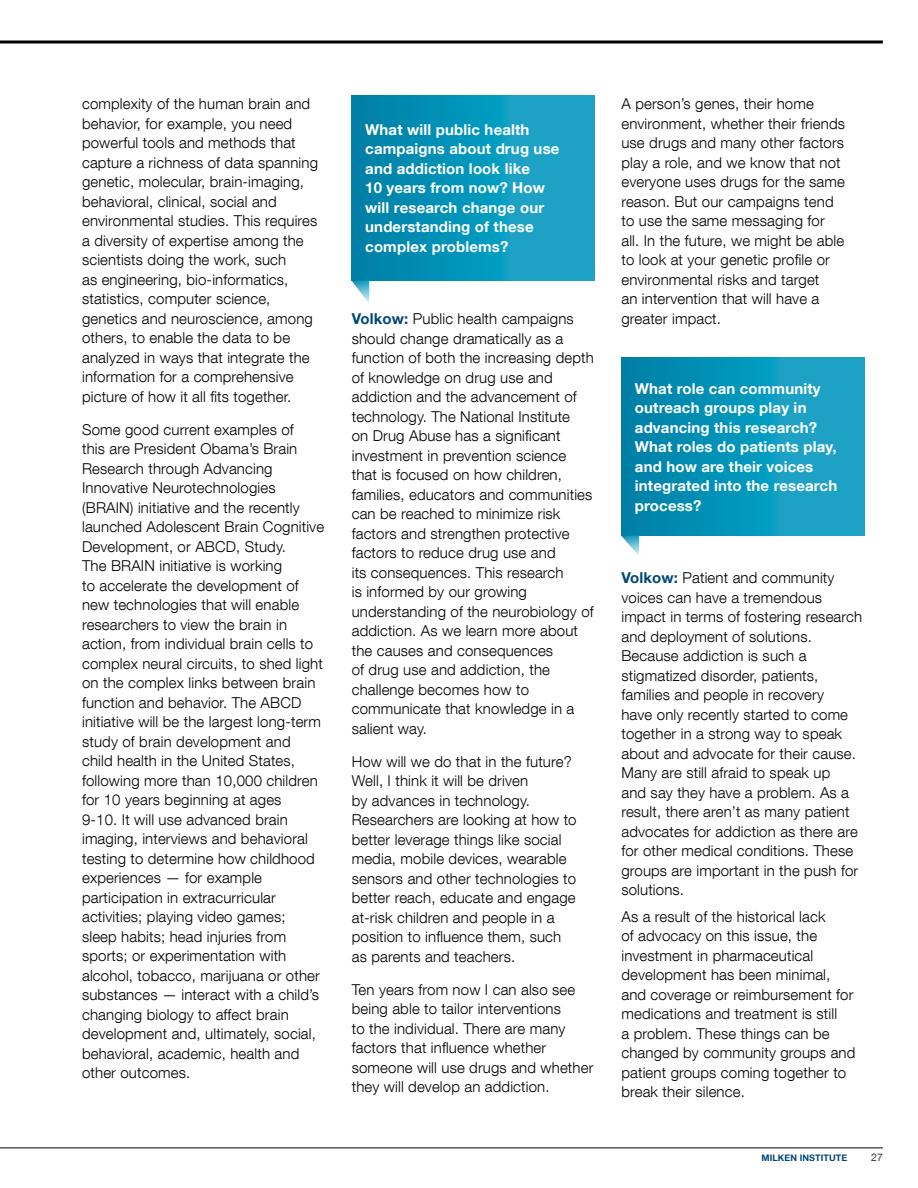
<style>
.page{position:relative;width:918px;height:1188px;background:#fff}
.page>*{position:absolute;margin:0;border:0;box-sizing:border-box;transform-origin:0 0}
.t1{font:300 15px/19.5px "Helvetica Neue LT Com";letter-spacing:.01em;color:#000}
.t2{font:700 15px/19.5px "Helvetica Neue LT Com";letter-spacing:.01em;color:#fff}
.t3{font:300 10.5px "Helvetica Neue LT Com";color:#000}
.t4{font:700 9px "Helvetica Neue LT Com";letter-spacing:.01em;color:#004778}
.s1{font-weight:700;color:#004778}
</style>
<div class="page">
<svg style="left:0;top:40px;width:883px;height:4px;background:#3f3f3f"></svg>
<hr style="left:0;top:1148px;width:883px;height:1px;background:#000">
<svg style="left:351px;top:96px;width:243px;height:184px;background:#0a95ba"></svg>
<svg style="left:351px;top:280px;width:18px;height:23px"></svg>
<svg style="left:621px;top:357px;width:243px;height:179px;background:#0a95ba"></svg>
<svg style="left:621px;top:536px;width:18px;height:20px"></svg>
<p class="t1" style="left:82px;top:94px;width:237px">complexity of the human brain and behavior, for example, you need powerful tools and methods that capture a richness of data spanning genetic, molecular, brain-imaging, behavioral, clinical, social and environmental studies. This requires a diversity of expertise among the scientists doing the work, such<br>as engineering, bio-informatics, statistics, computer science, genetics and neuroscience, among others, to enable the data to be analyzed in ways that integrate the information for a comprehensive picture of how it all fits together.</p>
<p class="t1" style="left:82px;top:420px;width:244px">Some good current examples of<br>this are President Obama’s Brain Research through Advancing Innovative Neurotechnologies (BRAIN) initiative and the recently launched Adolescent Brain Cognitive Development, or ABCD, Study.<br>The BRAIN initiative is working<br>to accelerate the development of new technologies that will enable researchers to view the brain in action, from individual brain cells to complex neural circuits, to shed light on the complex links between brain function and behavior. The ABCD initiative will be the largest long-term study of brain development and child health in the United States, following more than 10,000 children for 10 years beginning at ages<br>9-10. It will use advanced brain imaging, interviews and behavioral testing to determine how childhood experiences — for example participation in extracurricular activities; playing video games;<br>sleep habits; head injuries from sports; or experimentation with alcohol, tobacco, marijuana or other substances — interact with a child’s changing biology to affect brain development and, ultimately, social, behavioral, academic, health and other outcomes.</p>
<p class="t2" style="left:365px;top:119px;width:196px">What will public health campaigns about drug use and addiction look like<br>10 years from now? How will research change our understanding of these complex problems?</p>
<p class="t1" style="left:352px;top:309px;width:244px"><span class="s1">Volkow:</span> Public health campaigns should change dramatically as a function of both the increasing depth of knowledge on drug use and addiction and the advancement of technology. The National Institute<br>on Drug Abuse has a significant investment in prevention science that is focused on how children, families, educators and communities can be reached to minimize risk factors and strengthen protective factors to reduce drug use and<br>its consequences. This research<br>is informed by our growing understanding of the neurobiology of addiction. As we learn more about the causes and consequences<br>of drug use and addiction, the challenge becomes how to communicate that knowledge in a salient way.</p>
<p class="t1" style="left:352px;top:751px;width:226px">How will we do that in the future?<br>Well, I think it will be driven<br>by advances in technology.<br>Researchers are looking at how to better leverage things like social media, mobile devices, wearable sensors and other technologies to better reach, educate and engage at-risk children and people in a position to influence them, such as parents and teachers.</p>
<p class="t1" style="left:352px;top:979px;width:243px">Ten years from now I can also see being able to tailor interventions<br>to the individual. There are many factors that influence whether someone will use drugs and whether they will develop an addiction.</p>
<p class="t1" style="left:621px;top:94px;width:225px">A person’s genes, their home environment, whether their friends use drugs and many other factors play a role, and we know that not everyone uses drugs for the same reason. But our campaigns tend to use the same messaging for all. In the future, we might be able to look at your genetic profile or environmental risks and target<br>an intervention that will have a greater impact.</p>
<p class="t2" style="left:635px;top:378px;width:204px">What role can community outreach groups play in advancing this research?<br>What roles do patients play, and how are their voices integrated into the research process?</p>
<p class="t1" style="left:621px;top:568px;width:242px"><span class="s1">Volkow:</span> Patient and community voices can have a tremendous impact in terms of fostering research and deployment of solutions.<br>Because addiction is such a stigmatized disorder, patients, families and people in recovery<br>have only recently started to come together in a strong way to speak about and advocate for their cause.<br>Many are still afraid to speak up<br>and say they have a problem. As a result, there aren’t as many patient advocates for addiction as there are for other medical conditions. These groups are important in the push for solutions.</p>
<p class="t1" style="left:621px;top:906px;width:236px">As a result of the historical lack<br>of advocacy on this issue, the investment in pharmaceutical development has been minimal, and coverage or reimbursement for medications and treatment is still<br>a problem. These things can be changed by community groups and patient groups coming together to break their silence.</p>
<p class="t4" style="left:762px;top:1152px;width:87px">MILKEN INSTITUTE</p>
<p class="t3" style="left:871px;top:1151px;width:13px">27</p>
</div>
